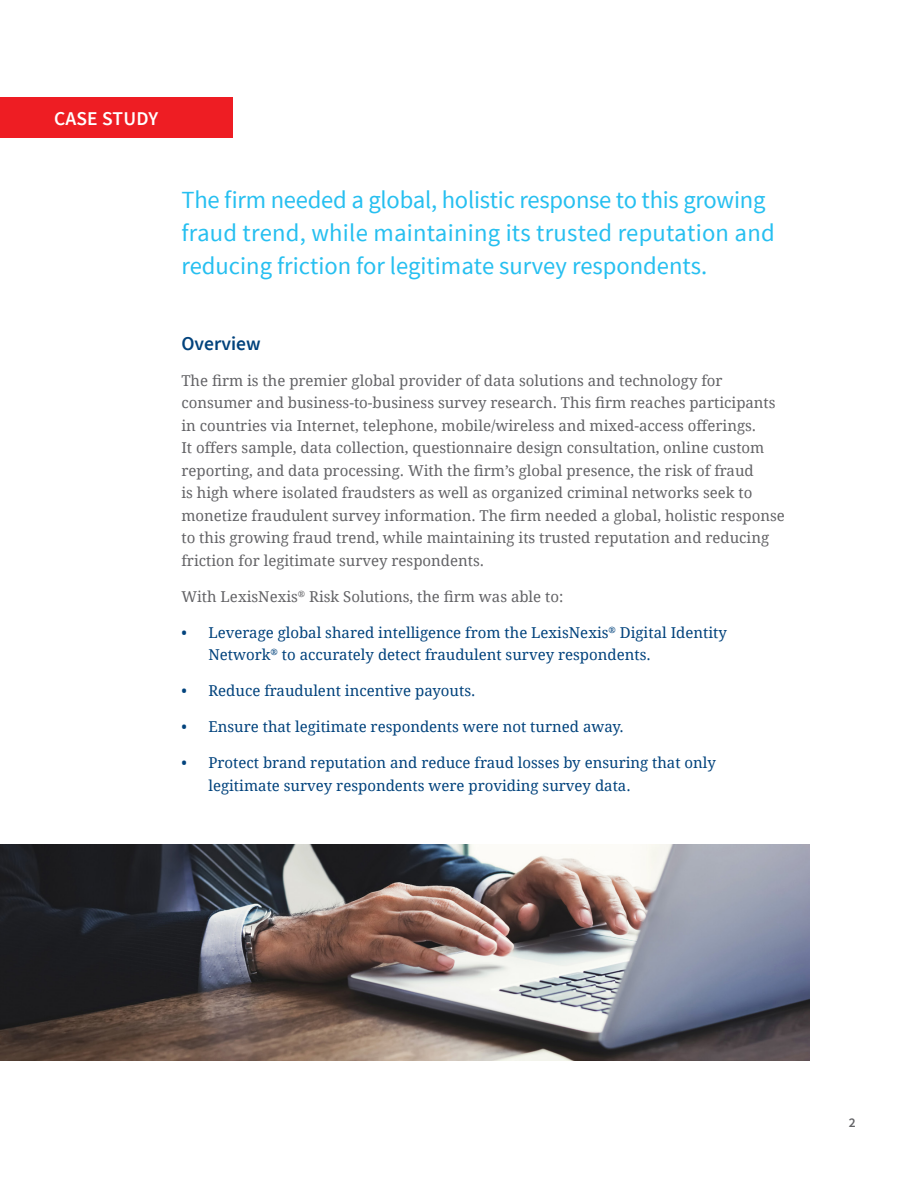
<style>
.page{position:relative;width:918px;height:1188px;background:#fff}
.page>*{position:absolute;margin:0;border:0;box-sizing:border-box;transform-origin:0 0}
.Pull_Quote{font:24.6px/33px "Source Sans Pro";color:#26bff0}
.t1{font:600 19.5px "Source Sans Pro";letter-spacing:.01em;color:#fff}
.t2{font:600 19.5px "Source Sans Pro";color:#01427c}
.Paragraph{font:15px/22.5px "Droid Serif";color:#636366}
.t3{font:15px/22.5px "Droid Serif";color:#01427c}
.t4{font:600 13.5px "Source Sans Pro";color:#636366}
</style>
<div class="page">
<div style="left:0;top:97px;width:233px;height:41px;background:#ee1d23"></div>
<img style="left:0;top:844px;width:809px;height:216px">
<h2 class="t1" style="left:54px;top:106px;width:106px">CASE STUDY</h2>
<p class="Pull_Quote" style="left:181px;top:184px;width:595px">The firm needed a global, holistic response to this growing fraud trend, while maintaining its trusted reputation and reducing friction for legitimate survey respondents.</p>
<h1 class="t2" style="left:181px;top:331px;width:81px">Overview</h1>
<p class="Paragraph" style="left:181px;top:369px;width:605px">The firm is the premier global provider of data solutions and technology for consumer and business-to-business survey research. This firm reaches participants in countries via Internet, telephone, mobile/wireless and mixed-access offerings.<br>It offers sample, data collection, questionnaire design consultation, online custom reporting, and data processing. With the firm’s global presence, the risk of fraud<br>is high where isolated fraudsters as well as organized criminal networks seek to monetize fraudulent survey information. The firm needed a global, holistic response to this growing fraud trend, while maintaining its trusted reputation and reducing friction for legitimate survey respondents.</p>
<p class="Paragraph" style="left:181px;top:585px;width:384px">With LexisNexis<sup>®</sup> Risk Solutions, the firm was able to:</p>
<p class="t3" style="left:208px;top:621px;width:520px;text-indent:-27px">• Leverage global shared intelligence from the LexisNexis<sup>®</sup> Digital Identity<br>Network<sup>®</sup> to accurately detect fraudulent survey respondents.</p>
<p class="t3" style="left:181px;top:679px;width:296px">• Reduce fraudulent incentive payouts.</p>
<p class="t3" style="left:181px;top:715px;width:444px">• Ensure that legitimate respondents were not turned away.</p>
<p class="t3" style="left:208px;top:751px;width:509px;text-indent:-27px">• Protect brand reputation and reduce fraud losses by ensuring that only legitimate survey respondents were providing survey data.</p>
<p class="t4" style="left:849px;top:1114px;width:8px">2</p>
</div>
